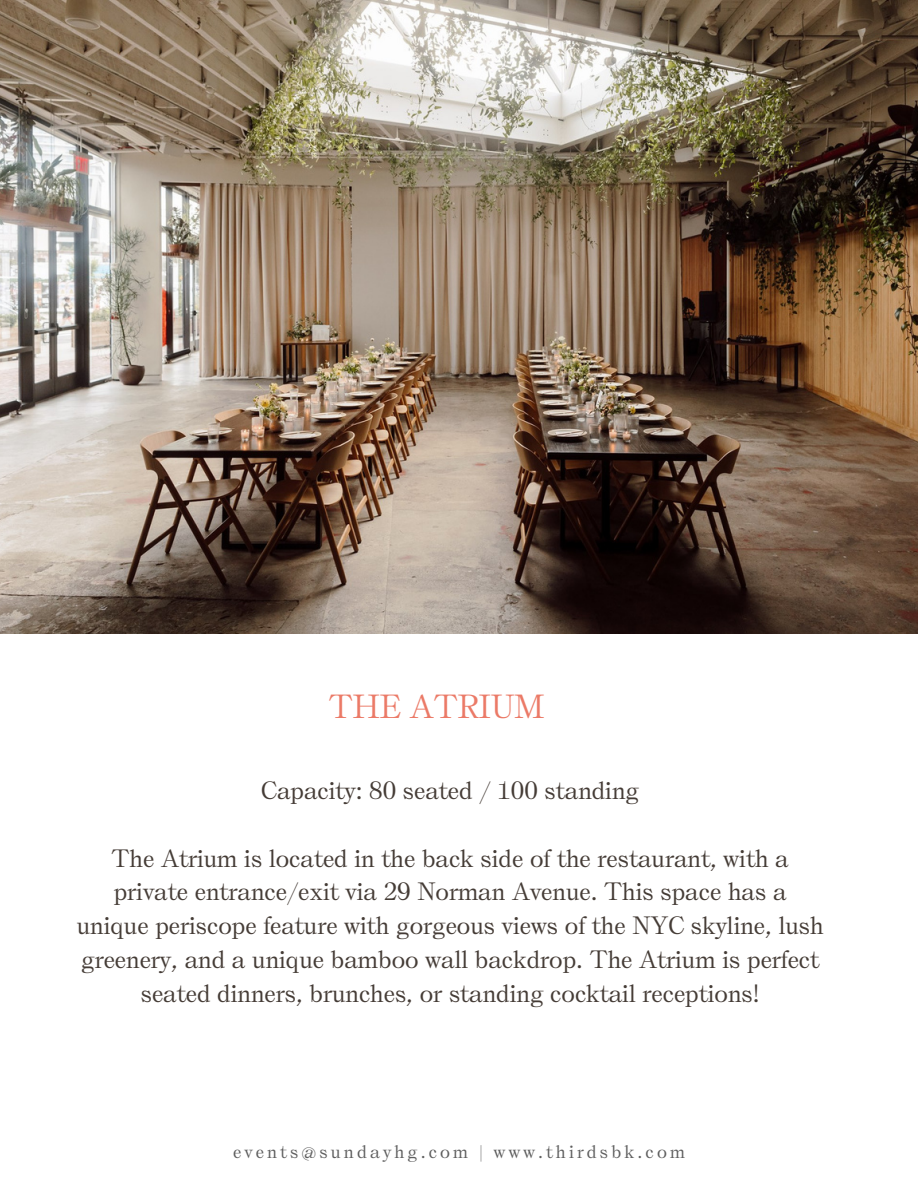
<style>
.page{position:relative;width:918px;height:1188px;background:#fff}
.page>*{position:absolute;margin:0;border:0;box-sizing:border-box;transform-origin:0 0}
.t1{font:30px "Self Modern Text";color:#eb7a67}
.t2{font:22.5px/33.8px "Self Modern Text";color:#453c36;text-align:center}
.t3{font:16.5px "Self Modern Text";letter-spacing:.19em;color:#5e5e5e}
</style>
<div class="page">
<img style="left:0;top:0;width:918px;height:633px">
<h1 class="t1" style="left:329px;top:689px;width:217px">THE ATRIUM</h1>
<h2 class="t2" style="left:261px;top:774px;width:379px">Capacity: 80 seated / 100 standing</h2>
<h2 class="t2" style="left:77px;top:842px;width:748px">The Atrium is located in the back side of the restaurant, with a private entrance/exit via 29 Norman Avenue. This space has a unique periscope feature with gorgeous views of the NYC skyline, lush greenery, and a unique bamboo wall backdrop. The Atrium is perfect seated dinners, brunches, or standing cocktail receptions!</h2>
<p class="t3" style="left:233px;top:1142px;width:453px">events@sundayhg.com | www.thirdsbk.com</p>
</div>
